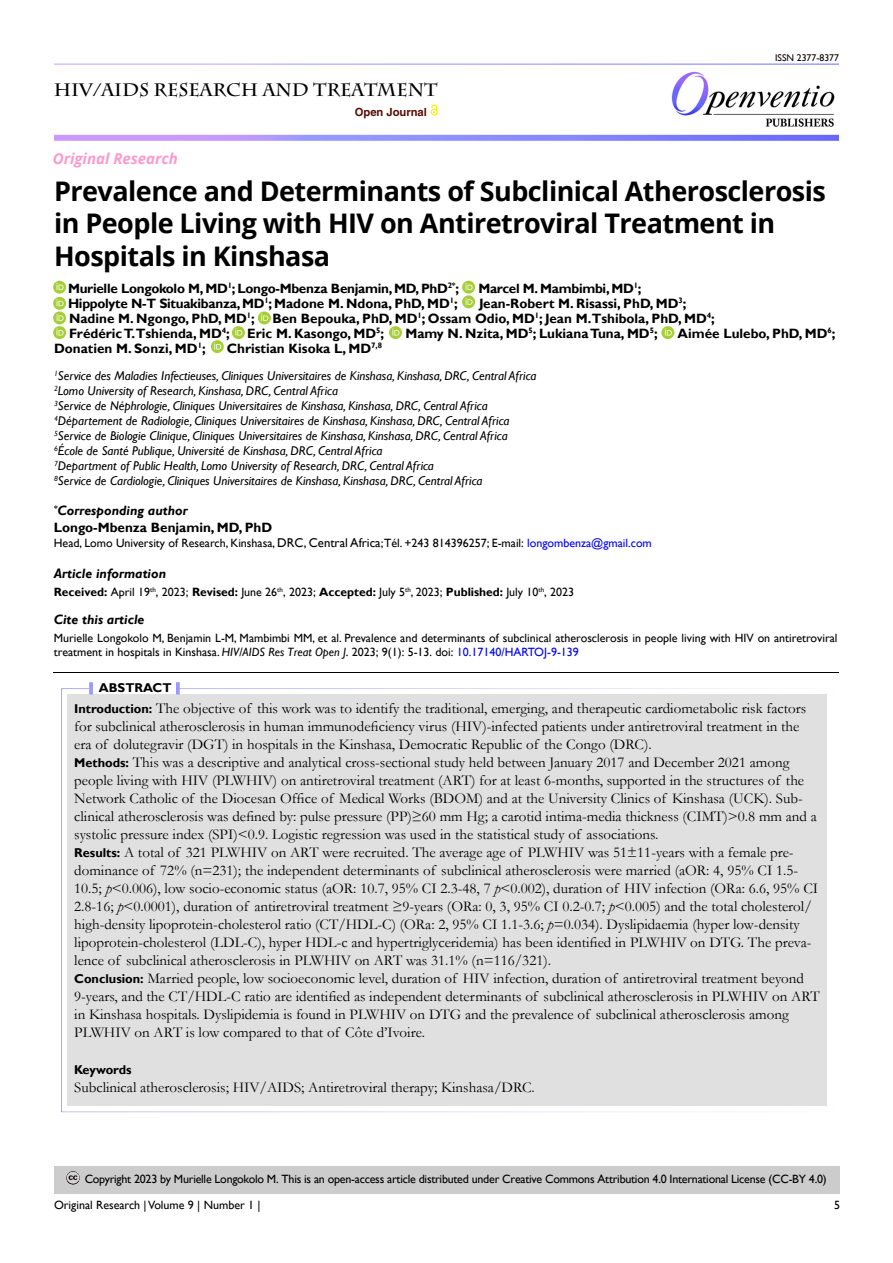
<style>
.page{position:relative;width:893px;height:1263px;background:#fff}
.page>*{position:absolute;margin:0;border:0;box-sizing:border-box;transform-origin:0 0}
.t1{font:700 27px/32.4px "Open Sans";letter-spacing:-.02em;color:#000}
.t2{font:700 18px "Charlemagne Std";color:#000}
.t3{font:15px/18px "Garamond";color:#000}
.t4{font:italic 700 15px "Open Sans";color:#f9c}
.t5{font:700 13.5px/17.2px "Gill Sans";color:#000}
.t6{font:700 13.5px "Gill Sans";letter-spacing:-.02em;color:#000}
.t7{font:italic 700 13.5px "Gill Sans";color:#000}
.t8{font:italic 12.75px/15px "Gill Sans";color:#000}
.t9{font:700 12.75px "Gill Sans";color:#000}
.t10{font:12px/14.4px "Gill Sans";color:#000}
.t11{font:12px "Gill Sans";letter-spacing:-.02em;color:#000}
.t12{font:700 11.25px "Helvetica LT Std";color:#580b05}
.t13{font:9.75px "Gill Sans";color:#0a0000}
.s1{font-style:italic}
.s2{font-size:12.75px}
.s3{color:#0000fa}
.s4{font-weight:700}
.s5{font-family:"Gill Sans";font-weight:700;font-size:12.75px}
.s6{color:#000101}
</style>
<div class="page">
<img style="left:672px;top:71px;width:163px;height:56px">
<svg style="left:54px;top:135px;width:785px;height:6px;background:#9b8eff"></svg>
<svg style="left:431px;top:104px;width:6px;height:11px"></svg>
<div style="left:42px;top:662px;width:810px;height:12px;background:#f6f1f3;opacity:.75"></div>
<div style="left:48px;top:679px;width:799px;height:434px;background:#f6f1f3;opacity:.75"></div>
<hr style="left:89px;top:682px;width:4px;height:12px;background:#a1a1ff">
<svg style="left:176px;top:682px;width:4px;height:12px"></svg>
<div style="left:54px;top:1166px;width:785px;height:27px;background:#ccc"></div>
<div style="left:54px;top:1160px;width:40px;height:25px;background:#f6f1f3;opacity:.75"></div>
<svg style="left:53px;top:281px;width:13px;height:13px"></svg>
<svg style="left:57px;top:283px;width:7px;height:7px"></svg>
<svg style="left:462px;top:281px;width:13px;height:13px"></svg>
<svg style="left:465px;top:283px;width:8px;height:7px"></svg>
<svg style="left:53px;top:297px;width:13px;height:13px"></svg>
<svg style="left:57px;top:299px;width:7px;height:7px"></svg>
<svg style="left:462px;top:295px;width:13px;height:13px"></svg>
<svg style="left:465px;top:298px;width:8px;height:7px"></svg>
<svg style="left:53px;top:311px;width:13px;height:13px"></svg>
<svg style="left:57px;top:314px;width:7px;height:7px"></svg>
<svg style="left:258px;top:311px;width:13px;height:13px"></svg>
<svg style="left:261px;top:314px;width:7px;height:7px"></svg>
<svg style="left:53px;top:326px;width:13px;height:13px"></svg>
<svg style="left:57px;top:328px;width:7px;height:7px"></svg>
<svg style="left:232px;top:326px;width:13px;height:13px"></svg>
<svg style="left:235px;top:328px;width:7px;height:7px"></svg>
<svg style="left:389px;top:326px;width:13px;height:13px"></svg>
<svg style="left:392px;top:328px;width:7px;height:7px"></svg>
<svg style="left:661px;top:326px;width:13px;height:13px"></svg>
<svg style="left:665px;top:328px;width:7px;height:7px"></svg>
<svg style="left:211px;top:340px;width:13px;height:13px"></svg>
<svg style="left:214px;top:342px;width:7px;height:7px"></svg>
<p class="t2" style="left:54px;top:79px;width:385px">HIV/AIDS RESEARCH AND TREATMENT</p>
<p class="t4" style="left:53px;top:148px;width:127px">Original Research</p>
<p class="t12" style="left:355px;top:105px;width:74px">Open Journal</p>
<p class="t13" style="left:775px;top:52px;width:65px">ISSN 2377-8377</p>
<h1 class="t1" style="left:54px;top:174px;width:773px">Prevalence and Determinants of Subclinical Atherosclerosis in People Living with HIV on Antiretroviral Treatment in<br>Hospitals in Kinshasa</h1>
<p class="t6" style="left:68px;top:280px;width:393px">Murielle Longokolo M, MD<sup>1</sup>; Longo-Mbenza Benjamin, MD, PhD<sup>2*</sup>;</p>
<p class="t6" style="left:478px;top:280px;width:165px">Marcel M. Mambimbi, MD<sup>1</sup>;</p>
<p class="t6" style="left:68px;top:295px;width:391px">Hippolyte N-T Situakibanza, MD<sup>1</sup>; Madone M. Ndona, PhD, MD<sup>1</sup>;</p>
<p class="t5" style="left:479px;top:295px;width:209px">Jean-Robert M. Risassi, PhD, MD<sup>3</sup>;</p>
<p class="t5" style="left:69px;top:310px;width:187px">Nadine M. Ngongo, PhD, MD<sup>1</sup>;</p>
<p class="t5" style="left:272px;top:310px;width:444px">Ben Bepouka, PhD, MD<sup>1</sup>; Ossam Odio, MD<sup>1</sup>; Jean M.Tshibola, PhD, MD<sup>4</sup>;</p>
<p class="t5" style="left:69px;top:325px;width:162px">Frédéric T.Tshienda, MD<sup>4</sup>;</p>
<p class="t5" style="left:247px;top:325px;width:138px">Eric M. Kasongo, MD<sup>5</sup>;</p>
<p class="t5" style="left:405px;top:325px;width:254px">Mamy N. Nzita, MD<sup>5</sup>; Lukiana Tuna, MD<sup>5</sup>;</p>
<p class="t5" style="left:678px;top:325px;width:159px">Aimée Lulebo, PhD, MD<sup>6</sup>;</p>
<p class="t5" style="left:54px;top:340px;width:153px">Donatien M. Sonzi, MD<sup>1</sup>;</p>
<p class="t5" style="left:227px;top:340px;width:157px">Christian Kisoka L, MD<sup>7,8</sup></p>
<p class="t8" style="left:54px;top:368px;width:484px"><sup>1</sup>Service des Maladies Infectieuses, Cliniques Universitaires de Kinshasa, Kinshasa, DRC, Central Africa <sup>2</sup>Lomo University of Research, Kinshasa, DRC, Central Africa<br><sup>3</sup>Service de Néphrologie, Cliniques Universitaires de Kinshasa, Kinshasa, DRC, Central Africa <sup>4</sup>Département de Radiologie, Cliniques Universitaires de Kinshasa, Kinshasa, DRC, Central Africa <sup>5</sup>Service de Biologie Clinique, Cliniques Universitaires de Kinshasa, Kinshasa, DRC, Central Africa <sup>6</sup>École de Santé Publique, Université de Kinshasa, DRC, Central Africa<br><sup>7</sup>Department of Public Health, Lomo University of Research, DRC, Central Africa<br><sup>8</sup>Service de Cardiologie, Cliniques Universitaires de Kinshasa, Kinshasa, DRC, Central Africa</p>
<p class="t5" style="left:54px;top:502px;width:220px"><sup>*</sup><span class="s1">Corresponding author<br></span>Longo-Mbenza Benjamin, MD, PhD</p>
<p class="t10" style="left:54px;top:536px;width:599px">Head, Lomo University of Research, Kinshasa, <span class="s2">DRC, Central Africa</span>;Tél. +243 814396257; E-mail: <span class="s3">longombenza@gmail.com</span></p>
<p class="t7" style="left:54px;top:565px;width:114px">Article information</p>
<p class="t10" style="left:54px;top:585px;width:522px"><span class="s4">Received:</span> April 19<sup>th</sup>, 2023; <span class="s4">Revised:</span> June 26<sup>th</sup>, 2023; <span class="s4">Accepted:</span> July 5<sup>th</sup>, 2023; <span class="s4">Published:</span> July 10<sup>th</sup>, 2023</p>
<p class="t7" style="left:54px;top:611px;width:92px">Cite this article</p>
<p class="t10" style="left:54px;top:631px;width:785px">Murielle Longokolo M, Benjamin L-M, Mambimbi MM, et al. Prevalence and determinants of subclinical atherosclerosis in people living with HIV on antiretroviral treatment in hospitals in Kinshasa. <span class="s1">HIV/AIDS Res Treat Open J</span>. 2023; 9(1): 5-13. doi: <span class="s3">10.17140/HARTOJ-9-139</span></p>
<p class="t9" style="left:99px;top:680px;width:74px">ABSTRACT</p>
<p class="t3" style="left:74px;top:699px;width:747px"><span class="s5">Introduction:</span> The objective of this work was to identify the traditional, emerging, and therapeutic cardiometabolic risk factors for subclinical atherosclerosis in human immunodeficiency virus (HIV)-infected patients under antiretroviral treatment in the era of dolutegravir (DGT) in hospitals in the Kinshasa, Democratic Republic of the Congo (DRC).<br><span class="s5">Methods:</span> This was a descriptive and analytical cross-sectional study held between January 2017 and December 2021 among people living with HIV (PLWHIV) on antiretroviral treatment (ART) for at least 6-months, supported in the structures of the Network Catholic of the Diocesan Office of Medical Works (BDOM) and at the University Clinics of Kinshasa (UCK). Sub&shy;clinical atherosclerosis was defined by: pulse pressure (PP)≥60 mm Hg; a carotid intima-media thickness (CIMT)&gt;0.8 mm and a systolic pressure index (SPI)&lt;0.9. Logistic regression was used in the statistical study of associations.<br><span class="s5">Results:</span> A total of 321 PLWHIV on ART were recruited. The average age of PLWHIV was 51±11-years with a female pre&shy;dominance of 72% (n=231); the independent determinants of subclinical atherosclerosis were married (aOR: 4, 95% CI 1.5- 10.5; <span class="s1">p</span>&lt;0.006), low socio-economic status (aOR: 10.7, 95% CI 2.3-48, 7 <span class="s1">p</span>&lt;0.002), duration of HIV infection (ORa: 6.6, 95% CI 2.8-16; <span class="s1">p</span>&lt;0.0001), duration of antiretroviral treatment ≥9-years (ORa: 0, 3, 95% CI 0.2-0.7; <span class="s1">p</span>&lt;0.005) and the total cholesterol/ high-density lipoprotein-cholesterol ratio (CT/HDL-C) (ORa: 2, 95% CI 1.1-3.6; <span class="s1">p</span>=0.034). Dyslipidaemia (hyper low-density lipoprotein-cholesterol (LDL-C), hyper HDL-c and hypertriglyceridemia) has been identified in PLWHIV on DTG. The preva&shy;lence of subclinical atherosclerosis in PLWHIV on ART was 31.1% (n=116/321).<br><span class="s5">Conclusion:</span> Married people, low socioeconomic level, duration of HIV infection, duration of antiretroviral treatment beyond 9-years, and the CT/HDL-C ratio are identified as independent determinants of subclinical atherosclerosis in PLWHIV on ART in Kinshasa hospitals. Dyslipidemia is found in PLWHIV on DTG and the prevalence of subclinical atherosclerosis among PLWHIV on ART is low compared to that of Côte d’Ivoire.</p>
<p class="t9" style="left:74px;top:1062px;width:59px">Keywords</p>
<p class="t3" style="left:74px;top:1078px;width:462px">Subclinical atherosclerosis; HIV/AIDS; Antiretroviral therapy; Kinshasa/DRC.</p>
<p class="t11" style="left:85px;top:1172px;width:743px">Copyright 2023 by <span class="s6">Murielle Longokolo M</span>. This is an open-access article distributed under Creative Commons Attribution 4.0 International License (CC-BY 4.0)</p>
<p class="t10" style="left:54px;top:1198px;width:208px">Original Research | Volume 9 | Number 1 |</p>
<p class="t10" style="left:834px;top:1198px;width:7px">5</p>
</div>
